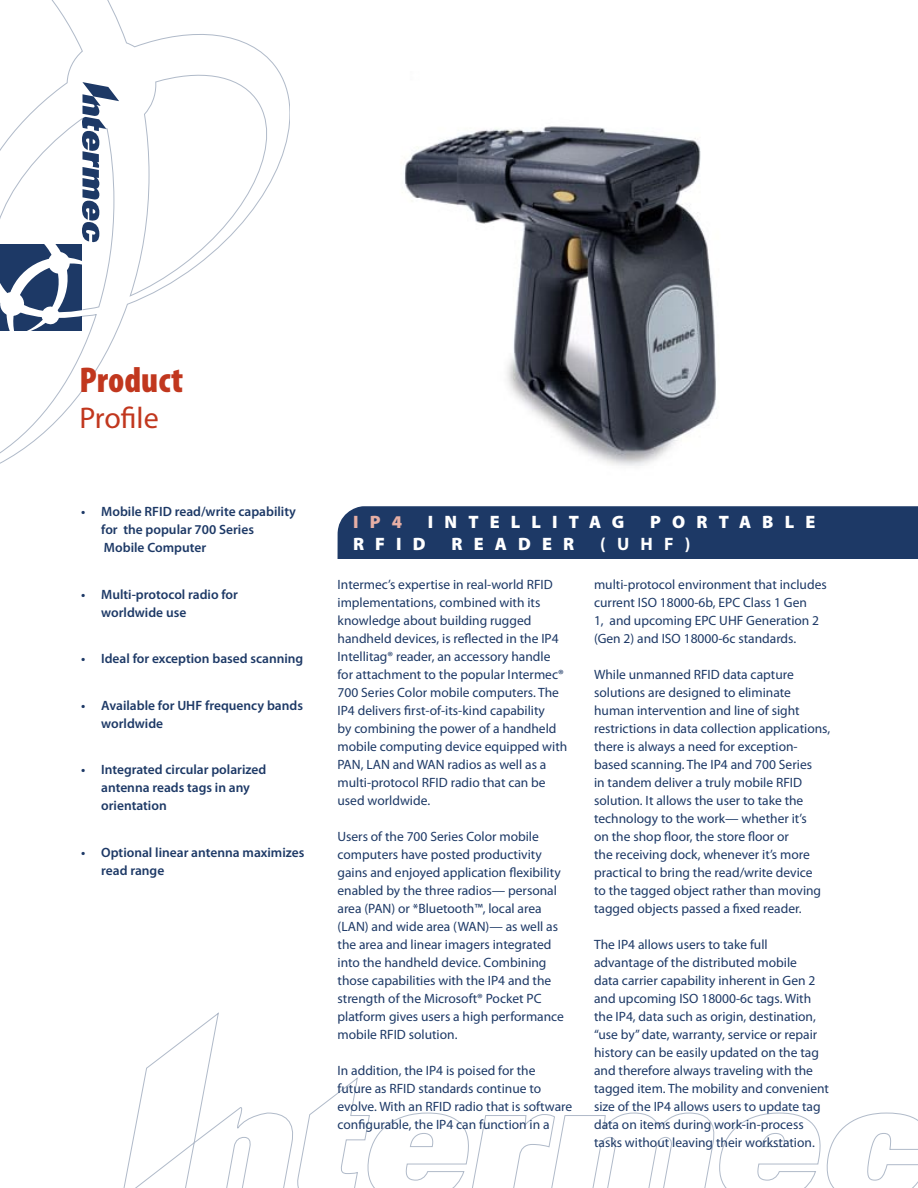
<style>
.page{position:relative;width:918px;height:1188px;background:#fff}
.page>*{position:absolute;margin:0;border:0;box-sizing:border-box;transform-origin:0 0}
.t1{font:900 condensed 36px "Myriad Pro";color:#c1371e}
.t2{font:30px "Myriad Pro";letter-spacing:-.005em;color:#c1371e}
.t3{font:900 18px "Myriad Pro";letter-spacing:.62em;color:#fff}
.t4{font:700 18px "Myriad Pro";color:#fff}
.t5{font:900 18px "Myriad Pro";color:#e6afa5}
.Profile_body_paragraph{font:13.5px/18px "Myriad Pro";color:#1d3966}
.Profile_bullet_paragraph{font:600 13.5px/18px "Myriad Pro";color:#1d3966}
</style>
<div class="page">
<svg style="left:0;top:0;width:289px;height:464px"></svg>
<svg style="left:0;top:82px;width:119px;height:249px"></svg>
<div style="left:338px;top:506px;width:580px;height:53px;background:#1d3966"></div>
<svg style="left:123px;top:1013px;width:795px;height:175px"></svg>
<img style="left:402px;top:126px;width:314px;height:340px">
<p class="t1" style="left:80px;top:359px;width:105px">Product</p>
<p class="t2" style="left:80px;top:401px;width:81px">Profile</p>
<p class="Profile_bullet_paragraph" style="left:101px;top:503px;width:196px;text-indent:-20px">• Mobile RFID read/write capability for the popular 700 Series<br>Mobile Computer</p>
<p class="Profile_bullet_paragraph" style="left:101px;top:586px;width:138px;text-indent:-20px">• Multi-protocol radio for worldwide use</p>
<p class="Profile_bullet_paragraph" style="left:81px;top:650px;width:224px">• Ideal for exception based scanning</p>
<p class="Profile_bullet_paragraph" style="left:101px;top:697px;width:203px;text-indent:-20px">• Available for UHF frequency bands worldwide</p>
<p class="Profile_bullet_paragraph" style="left:101px;top:761px;width:167px;text-indent:-20px">• Integrated circular polarized antenna reads tags in any orientation</p>
<p class="Profile_bullet_paragraph" style="left:101px;top:844px;width:205px;text-indent:-20px">• Optional linear antenna maximizes read range</p>
<p class="t5" style="left:353px;top:512px;width:50px">IP4</p>
<p class="t3" style="left:428px;top:512px;width:198px">INTELLITAG</p>
<p class="t3" style="left:650px;top:512px;width:167px">PORTABLE</p>
<p class="t3" style="left:353px;top:533px;width:74px">RFID</p>
<p class="t3" style="left:452px;top:533px;width:124px">READER</p>
<p class="t4" style="left:600px;top:533px;width:92px">(UHF)</p>
<p class="Profile_body_paragraph" style="left:338px;top:576px;width:231px">Intermec’s expertise in real-world RFID implementations, combined with its knowledge about building rugged handheld devices, is reflected in the IP4<br>Intellitag® reader, an accessory handle for attachment to the popular Intermec® 700 Series Color mobile computers. The IP4 delivers first-of-its-kind capability<br>by combining the power of a handheld mobile computing device equipped with PAN, LAN and WAN radios as well as a multi-protocol RFID radio that can be used worldwide.</p>
<p class="Profile_body_paragraph" style="left:338px;top:828px;width:228px">Users of the 700 Series Color mobile computers have posted productivity gains and enjoyed application flexibility enabled by the three radios— personal area (PAN) or *Bluetooth™, local area (LAN) and wide area (WAN)— as well as the area and linear imagers integrated into the handheld device. Combining those capabilities with the IP4 and the strength of the Microsoft® Pocket PC platform gives users a high performance mobile RFID solution.</p>
<p class="Profile_body_paragraph" style="left:338px;top:1062px;width:236px">In addition, the IP4 is poised for the future as RFID standards continue to evolve. With an RFID radio that is software configurable, the IP4 can function in a</p>
<p class="Profile_body_paragraph" style="left:594px;top:576px;width:234px">multi-protocol environment that includes current ISO 18000-6b, EPC Class 1 Gen<br>1, and upcoming EPC UHF Generation 2 (Gen 2) and ISO 18000-6c standards.</p>
<p class="Profile_body_paragraph" style="left:594px;top:666px;width:238px">While unmanned RFID data capture solutions are designed to eliminate human intervention and line of sight restrictions in data collection applications, there is always a need for exception&shy;based scanning. The IP4 and 700 Series<br>in tandem deliver a truly mobile RFID solution. It allows the user to take the technology to the work— whether it’s<br>on the shop floor, the store floor or<br>the receiving dock, whenever it’s more practical to bring the read/write device<br>to the tagged object rather than moving tagged objects passed a fixed reader.</p>
<p class="Profile_body_paragraph" style="left:594px;top:936px;width:236px">The IP4 allows users to take full advantage of the distributed mobile<br>data carrier capability inherent in Gen 2 and upcoming ISO 18000-6c tags. With the IP4, data such as origin, destination, “use by” date, warranty, service or repair history can be easily updated on the tag and therefore always traveling with the tagged item. The mobility and convenient size of the IP4 allows users to update tag data on items during work-in-process tasks without leaving their workstation.</p>
</div>
